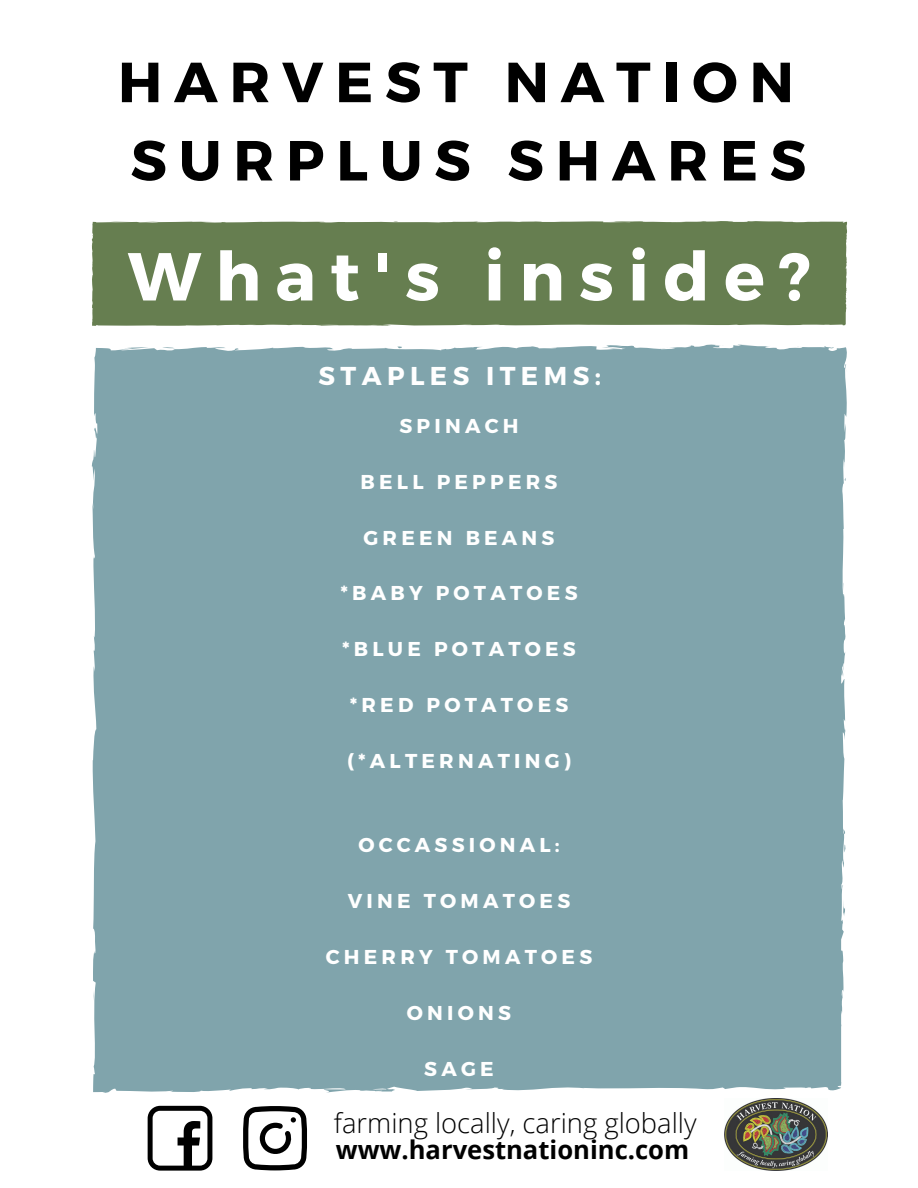
<style>
.page{position:relative;width:918px;height:1188px;background:#fff}
.page>*{position:absolute;margin:0;border:0;box-sizing:border-box;transform-origin:0 0}
.t1{font:700 67.8px "Montserrat";letter-spacing:.21em;color:#fff}
.t2{font:700 56.4px "Montserrat";letter-spacing:.21em;color:#000}
.t3{font:300 27.45px "Open Sans";color:#000}
.t4{font:700 25.8px "Montserrat";letter-spacing:.21em;color:#fff}
.t5{font:700 25.65px "Open Sans";color:#000}
.t6{font:700 20.1px "Montserrat";letter-spacing:.21em;color:#fff}
</style>
<div class="page">
<div style="left:92px;top:221px;width:755px;height:105px;background:#667e50"></div>
<div style="left:92px;top:344px;width:755px;height:749px;background:#80a4ac"></div>
<img style="left:724px;top:1098px;width:104px;height:72px">
<svg style="left:148px;top:1106px;width:64px;height:65px"></svg>
<svg style="left:243px;top:1106px;width:64px;height:64px"></svg>
<p class="t2" style="left:118px;top:45px;width:677px">HARVEST NATION</p>
<p class="t2" style="left:131px;top:124px;width:677px">SURPLUS SHARES</p>
<p class="t1" style="left:128px;top:232px;width:685px">What's inside?</p>
<p class="t4" style="left:319px;top:359px;width:284px">STAPLES ITEMS:</p>
<p class="t6" style="left:399px;top:413px;width:121px">SPINACH</p>
<p class="t6" style="left:361px;top:468px;width:198px">BELL PEPPERS</p>
<p class="t6" style="left:364px;top:524px;width:193px">GREEN BEANS</p>
<p class="t6" style="left:340px;top:580px;width:239px">*BABY POTATOES</p>
<p class="t6" style="left:342px;top:636px;width:235px">*BLUE POTATOES</p>
<p class="t6" style="left:350px;top:692px;width:220px">*RED POTATOES</p>
<p class="t6" style="left:347px;top:748px;width:226px">(*ALTERNATING)</p>
<p class="t6" style="left:358px;top:832px;width:203px">OCCASSIONAL:</p>
<p class="t6" style="left:348px;top:888px;width:224px">VINE TOMATOES</p>
<p class="t6" style="left:326px;top:944px;width:268px">CHERRY TOMATOES</p>
<p class="t6" style="left:407px;top:1000px;width:106px">ONIONS</p>
<p class="t6" style="left:424px;top:1056px;width:71px">SAGE</p>
<p class="t3" style="left:334px;top:1103px;width:364px">farming locally, caring globally</p>
<p class="t5" style="left:336px;top:1132px;width:355px">www.harvestnationinc.com</p>
</div>
